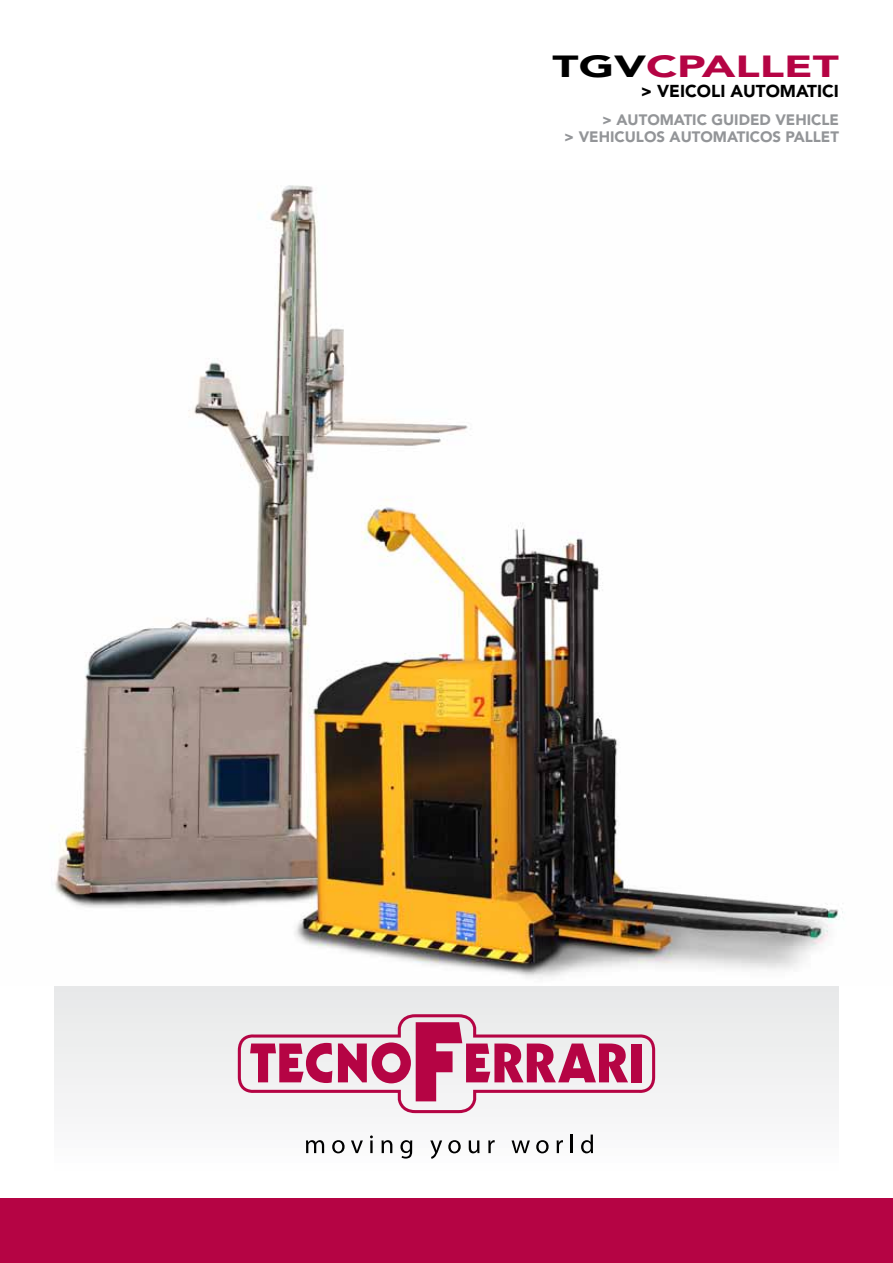
<style>
.page{position:relative;width:893px;height:1263px;background:#fff}
.page>*{position:absolute;margin:0;border:0;box-sizing:border-box;transform-origin:0 0}
.t1{font:900 30.3px "Avenir LT Std";color:#b50444;scale:1.5 1}
.t2{font:900 17.1px "Avenir LT Std";color:#000}
.t3{font:900 15px/17.4px "Avenir LT Std";color:#939598;text-align:right}
.s1{color:#000}
</style>
<div class="page">
<div style="left:54px;top:211px;width:785px;height:1020px;background:linear-gradient(to right,#f5f5f6,#f5f5f6)"></div>
<div style="left:0;top:1198px;width:893px;height:65px;background:#b50444"></div>
<svg style="left:238px;top:1014px;width:417px;height:99px"></svg>
<svg style="left:306px;top:1140px;width:18px;height:13px"></svg>
<svg style="left:332px;top:1140px;width:13px;height:13px"></svg>
<svg style="left:351px;top:1140px;width:12px;height:13px"></svg>
<svg style="left:370px;top:1135px;width:3px;height:18px"></svg>
<svg style="left:382px;top:1140px;width:10px;height:13px"></svg>
<svg style="left:400px;top:1140px;width:12px;height:18px"></svg>
<svg style="left:430px;top:1140px;width:12px;height:19px"></svg>
<svg style="left:448px;top:1140px;width:13px;height:13px"></svg>
<svg style="left:469px;top:1140px;width:10px;height:13px"></svg>
<svg style="left:488px;top:1140px;width:7px;height:13px"></svg>
<svg style="left:511px;top:1140px;width:19px;height:13px"></svg>
<svg style="left:536px;top:1140px;width:13px;height:13px"></svg>
<svg style="left:557px;top:1140px;width:6px;height:13px"></svg>
<svg style="left:571px;top:1134px;width:2px;height:19px"></svg>
<svg style="left:581px;top:1134px;width:12px;height:19px"></svg>
<img style="left:54px;top:185px;width:790px;height:800px">
<h1 class="t1" style="left:553px;top:48px;width:192px"><span class="s1">TGV</span>CPALLET</h1>
<p class="t2" style="left:641px;top:81px;width:200px">&gt; VEICOLI AUTOMATICI</p>
<p class="t3" style="left:564px;top:111px;width:276px">&gt; AUTOMATIC GUIDED VEHICLE<br>&gt; VEHICULOS AUTOMATICOS PALLET</p>
</div>
